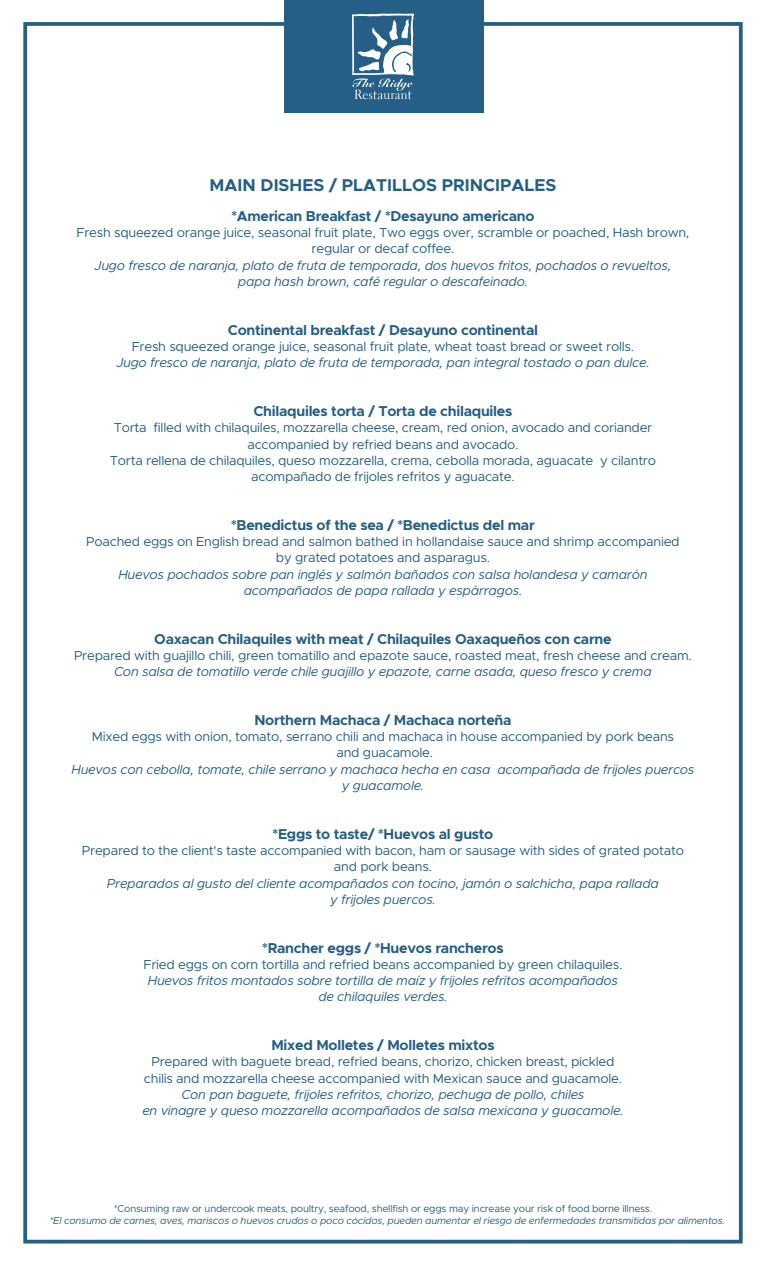
<style>
.page{position:relative;width:766px;height:1262px;background:#fff}
.page>*{position:absolute;margin:0;border:0;box-sizing:border-box;transform-origin:0 0}
.t1{font:700 17.25px "Metropolis";color:#255f88}
.t2{font:700 14.38px "Metropolis";letter-spacing:-.02em;color:#255f88}
.t3{font:13.12px/16.2px "Metropolis";letter-spacing:-.02em;color:#255f88;text-align:center}
.t4{font:italic 13.12px/16.2px "Metropolis";letter-spacing:-.02em;color:#255f88;text-align:center}
.t5{font:italic 10px "Metropolis";letter-spacing:-.02em;color:#255f88}
.t6{font:10px "Metropolis";letter-spacing:-.02em;color:#255f88}
</style>
<div class="page">
<div style="left:23px;top:22px;width:719px;height:1221px;border:4px solid #255f88"></div>
<div style="left:284px;top:0;width:199px;height:112px;background:#255f88"></div>
<svg style="left:352px;top:14px;width:62px;height:85px"></svg>
<h1 class="t1" style="left:209px;top:174px;width:348px">MAIN DISHES / PLATILLOS PRINCIPALES</h1>
<p class="t2" style="left:231px;top:207px;width:304px">*American Breakfast / *Desayuno americano</p>
<p class="t3" style="left:77px;top:224px;width:614px">Fresh squeezed orange juice, seasonal fruit plate, Two eggs over, scramble or poached, Hash brown, regular or decaf coffee.</p>
<p class="t4" style="left:94px;top:257px;width:578px">Jugo fresco de naranja, plato de fruta de temporada, dos huevos fritos, pochados o revueltos, papa hash brown, café regular o descafeinado.</p>
<p class="t2" style="left:228px;top:321px;width:311px">Continental breakfast / Desayuno continental</p>
<p class="t3" style="left:132px;top:338px;width:503px">Fresh squeezed orange juice, seasonal fruit plate, wheat toast bread or sweet rolls.</p>
<p class="t4" style="left:116px;top:354px;width:534px">Jugo fresco de naranja, plato de fruta de temporada, pan integral tostado o pan dulce.</p>
<p class="t2" style="left:253px;top:402px;width:260px">Chilaquiles torta / Torta de chilaquiles</p>
<p class="t3" style="left:110px;top:419px;width:547px">Torta filled with chilaquiles, mozzarella cheese, cream, red onion, avocado and coriander accompanied by refried beans and avocado.<br>Torta rellena de chilaquiles, queso mozzarella, crema, cebolla morada, aguacate y cilantro acompañado de frijoles refritos y aguacate.</p>
<p class="t2" style="left:231px;top:516px;width:305px">*Benedictus of the sea / *Benedictus del mar</p>
<p class="t3" style="left:86px;top:533px;width:594px">Poached eggs on English bread and salmon bathed in hollandaise sauce and shrimp accompanied by grated potatoes and asparagus.</p>
<p class="t4" style="left:118px;top:566px;width:530px">Huevos pochados sobre pan inglés y salmón bañados con salsa holandesa y camarón acompañados de papa rallada y espárragos.</p>
<p class="t2" style="left:154px;top:629px;width:459px">Oaxacan Chilaquiles with meat / Chilaquiles Oaxaqueños con carne</p>
<p class="t3" style="left:74px;top:647px;width:619px">Prepared with guajillo chili, green tomatillo and epazote sauce, roasted meat, fresh cheese and cream.</p>
<p class="t4" style="left:114px;top:663px;width:539px">Con salsa de tomatillo verde chile guajillo y epazote, carne asada, queso fresco y crema</p>
<p class="t2" style="left:254px;top:711px;width:258px">Northern Machaca / Machaca norteña</p>
<p class="t3" style="left:92px;top:728px;width:583px">Mixed eggs with onion, tomato, serrano chili and machaca in house accompanied by pork beans and guacamole.</p>
<p class="t4" style="left:71px;top:761px;width:624px">Huevos con cebolla, tomate, chile serrano y machaca hecha en casa acompañada de frijoles puercos y guacamole.</p>
<p class="t2" style="left:272px;top:824px;width:222px">*Eggs to taste/ *Huevos al gusto</p>
<p class="t3" style="left:82px;top:842px;width:603px">Prepared to the client's taste accompanied with bacon, ham or sausage with sides of grated potato and pork beans.</p>
<p class="t4" style="left:107px;top:874px;width:553px">Preparados al gusto del cliente acompañados con tocino, jamón o salchicha, papa rallada y frijoles puercos.</p>
<p class="t2" style="left:262px;top:938px;width:243px">*Rancher eggs / *Huevos rancheros</p>
<p class="t3" style="left:144px;top:956px;width:480px">Fried eggs on corn tortilla and refried beans accompanied by green chilaquiles.</p>
<p class="t4" style="left:148px;top:972px;width:471px">Huevos fritos montados sobre tortilla de maíz y frijoles refritos acompañados de chilaquiles verdes.</p>
<p class="t2" style="left:271px;top:1036px;width:224px">Mixed Molletes / Molletes mixtos</p>
<p class="t3" style="left:144px;top:1053px;width:479px">Prepared with baguete bread, refried beans, chorizo, chicken breast, pickled chilis and mozzarella cheese accompanied with Mexican sauce and guacamole.</p>
<p class="t4" style="left:142px;top:1086px;width:482px">Con pan baguete, frijoles refritos, chorizo, pechuga de pollo, chiles<br>en vinagre y queso mozzarella acompañados de salsa mexicana y guacamole.</p>
<p class="t6" style="left:114px;top:1202px;width:540px">*Consuming raw or undercook meats, poultry, seafood, shellfish or eggs may increase your risk of food borne illness.</p>
<p class="t5" style="left:49px;top:1214px;width:677px">*El consumo de carnes, aves, mariscos o huevos crudos o poco cocidos, pueden aumentar el riesgo de enfermedades transmitidas por alimentos.</p>
</div>
